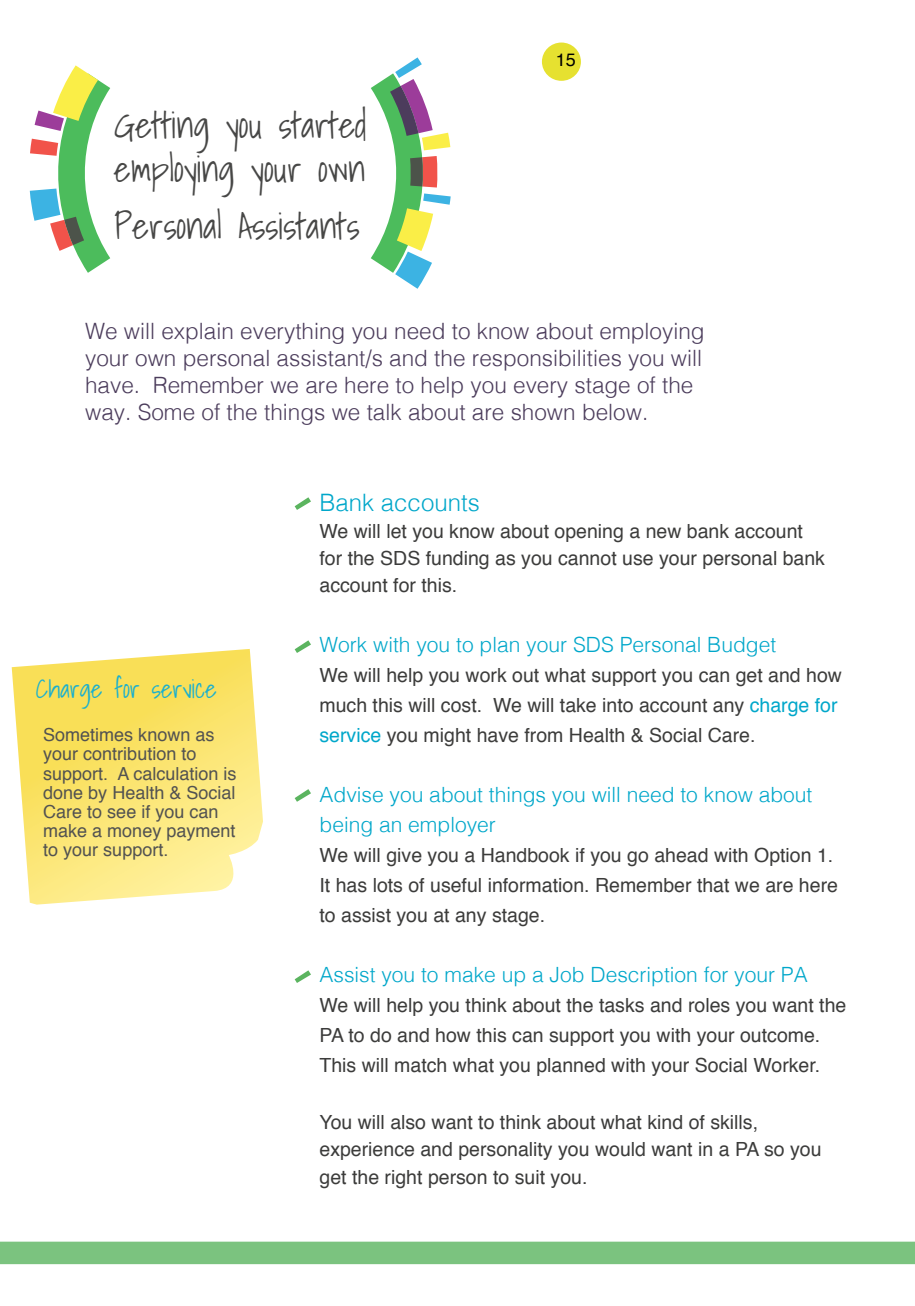
<style>
.page{position:relative;width:915px;height:1306px;background:#fff}
.page>*{position:absolute;margin:0;border:0;box-sizing:border-box;transform-origin:0 0}
.t1{font:300 36px/43.2px "Shadows Into";color:#474746}
.t2{font:300 25.5px "Shadows Into";color:#00a7c9}
.t3{font:300 24px "Helvetica";color:#00a7ca}
.t4{font:300 22.5px/27px "Helvetica";color:#4c3d5c}
.t5{font:300 21px/30px "Helvetica";color:#00a7ca}
.t6{font:19.5px/30px "Helvetica";color:#3c3c3b}
.t7{font:18px/19px "Helvetica";color:#3f3f3e}
.t8{font:18px "Helvetica";color:#000}
.s1{color:#00a7ca}
</style>
<div class="page">
<div style="left:541px;top:43px;width:39px;height:38px;background:#e6e130;border-radius:50%"></div>
<svg style="left:371px;top:57px;width:79px;height:232px"></svg>
<svg style="left:30px;top:65px;width:80px;height:208px"></svg>
<svg style="left:12px;top:649px;width:251px;height:255px;background:#fbe883"></svg>
<svg style="left:294px;top:497px;width:17px;height:13px"></svg>
<svg style="left:294px;top:640px;width:17px;height:13px"></svg>
<svg style="left:294px;top:789px;width:17px;height:12px"></svg>
<svg style="left:294px;top:970px;width:17px;height:13px"></svg>
<div style="left:0;top:1241px;width:914px;height:23px;background:#7bc37f"></div>
<h1 class="t1" style="left:114px;top:103px;width:254px">Getting you started employing your own</h1>
<h1 class="t1" style="left:114px;top:204px;width:247px">Personal Assistants</h1>
<p class="t8" style="left:555px;top:46px;width:22px">15</p>
<p class="t4" style="left:85px;top:316px;width:620px">We will explain everything you need to know about employing your own personal assistant/s and the responsibilities you will have. Remember we are here to help you every stage of the way. Some of the things we talk about are shown below.</p>
<h2 class="t2" style="left:36px;top:667px;width:182px">Charge for service</h2>
<p class="t7" style="left:43px;top:726px;width:195px">Sometimes known as your contribution to support. A calculation is done by Health &amp; Social<br>Care to see if you can make a money payment to your support.</p>
<p class="t3" style="left:319px;top:482px;width:162px">Bank accounts</p>
<p class="t6" style="left:319px;top:518px;width:507px;line-height:27px">We will let you know about opening a new bank account for the SDS funding as you cannot use your personal bank account for this.</p>
<p class="t5" style="left:319px;top:628px;width:458px">Work with you to plan your SDS Personal Budget</p>
<p class="t6" style="left:319px;top:661px;width:524px">We will help you work out what support you can get and how much this will cost. We will take into account any <span class="s1">charge for service</span> you might have from Health &amp; Social Care.</p>
<p class="t5" style="left:319px;top:778px;width:494px">Advise you about things you will need to know about being an employer</p>
<p class="t6" style="left:319px;top:841px;width:520px">We will give you a Handbook if you go ahead with Option 1.<br>It has lots of useful information. Remember that we are here to assist you at any stage.</p>
<p class="t5" style="left:319px;top:958px;width:489px">Assist you to make up a Job Description for your PA</p>
<p class="t6" style="left:319px;top:991px;width:528px">We will help you think about the tasks and roles you want the<br>PA to do and how this can support you with your outcome.<br>This will match what you planned with your Social Worker.</p>
<p class="t6" style="left:319px;top:1109px;width:503px;line-height:27px">You will also want to think about what kind of skills, experience and personality you would want in a PA so you get the right person to suit you.</p>
</div>
